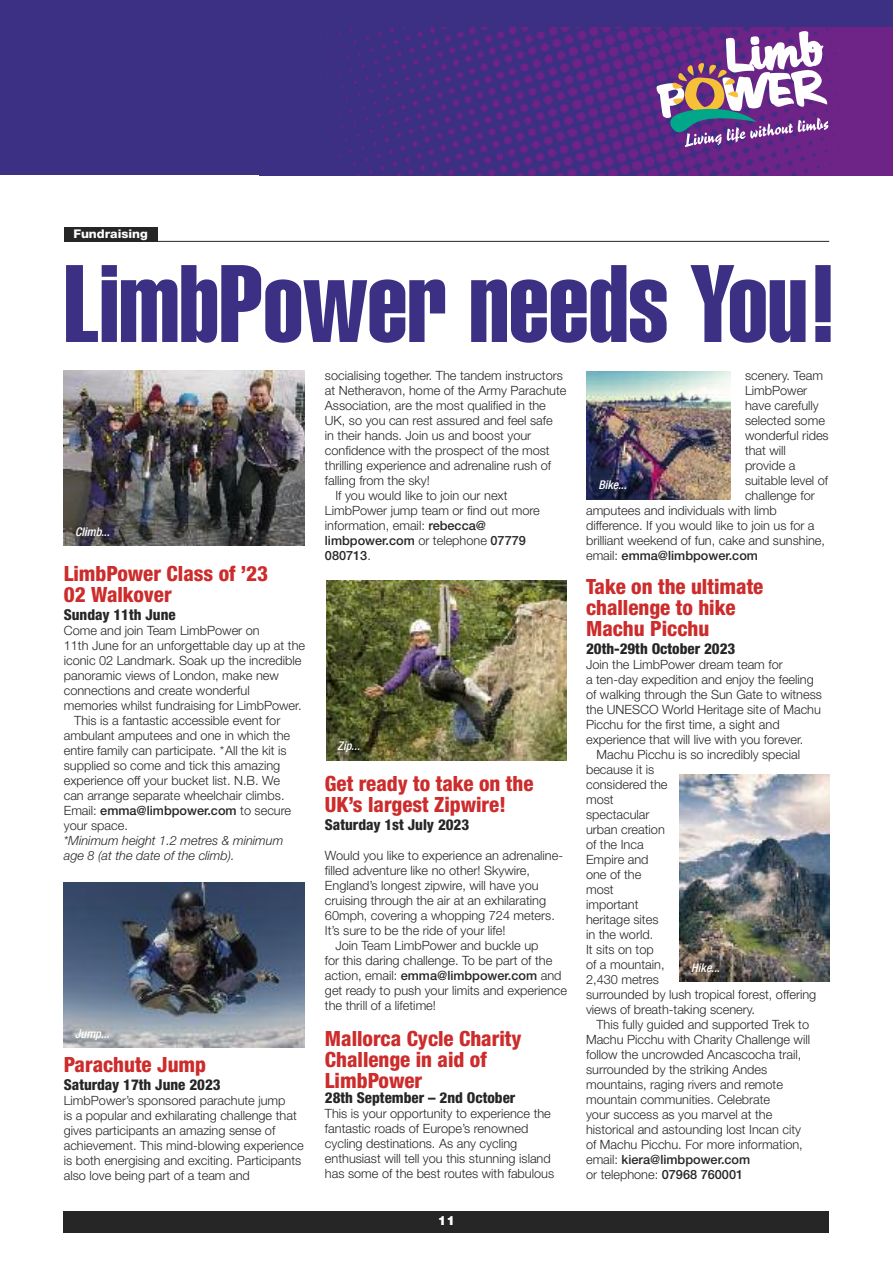
<style>
.page{position:relative;width:893px;height:1263px;background:#fff}
.page>*{position:absolute;margin:0;border:0;box-sizing:border-box;transform-origin:0 0}
.t1{font:108px "Helvetica Extra Compressed";color:#3b3084;scale:1.11 1}
.t2{font:800 condensed 21px/21px "Helvetica Neue";color:#cc2c2b}
.t3{font:800 condensed 15px "Helvetica Neue";color:#272627}
.t4{font:300 12.75px/15px "Helvetica Neue";color:#272627}
.t5{font:500 12.75px "Helvetica Neue";color:#272627}
.t6{font:italic 300 12.75px/15px "Helvetica Neue";color:#272627}
.t7{font:900 12.75px "Helvetica Neue";color:#fff}
.t8{font:italic 500 condensed 12px "Helvetica Neue";color:#fff}
.t9{font:800 12px "Helvetica Neue";color:#fff;scale:1.05 1}
.s1{font-weight:300}
.s2{font-weight:500}
</style>
<div class="page">
<div style="left:64px;top:1211px;width:765px;height:22px;background:#272627"></div>
<hr style="left:65px;top:241px;width:764px;height:1px;background:#272627">
<div style="left:64px;top:228px;width:93px;height:14px;background:#272627"></div>
<div style="left:0;top:0;width:893px;height:175px;background:#3b3084"></div>
<img style="left:315px;top:28px;width:578px;height:147px">
<svg style="left:656px;top:31px;width:173px;height:116px;background:#8e6ca0"></svg>
<img style="left:64px;top:370px;width:241px;height:176px">
<img style="left:587px;top:371px;width:143px;height:129px">
<img style="left:64px;top:882px;width:241px;height:165px">
<img style="left:326px;top:580px;width:241px;height:180px">
<img style="left:680px;top:775px;width:149px;height:207px">
<p class="t9" style="left:73px;top:227px;width:72px">Fundraising</p>
<h1 class="t1" style="left:64px;top:239px;width:699px">LimbPower needs You!</h1>
<p class="t8" style="left:75px;top:524px;width:36px">Climb...</p>
<h2 class="t2" style="left:64px;top:563px;width:206px">LimbPower Class of ’23<br>02 Walkover</h2>
<p class="t3" style="left:64px;top:605px;width:113px">Sunday 11th June</p>
<p class="t4" style="left:64px;top:623px;width:197px">Come and join Team LimbPower on</p>
<p class="t4" style="left:64px;top:638px;width:243px">11th June for an unforgettable day up at the</p>
<p class="t4" style="left:64px;top:653px;width:239px">iconic 02 Landmark. Soak up the incredible</p>
<p class="t4" style="left:64px;top:668px;width:217px">panoramic views of London, make new</p>
<p class="t4" style="left:64px;top:683px;width:187px">connections and create wonderful</p>
<p class="t4" style="left:64px;top:698px;width:239px">memories whilst fundraising for LimbPower.</p>
<p class="t4" style="left:74px;top:713px;width:208px">This is a fantastic accessible event for</p>
<p class="t4" style="left:64px;top:728px;width:228px">ambulant amputees and one in which the</p>
<p class="t4" style="left:64px;top:743px;width:224px">entire family can participate. *All the kit is</p>
<p class="t4" style="left:64px;top:758px;width:218px">supplied so come and tick this amazing</p>
<p class="t4" style="left:64px;top:773px;width:218px">experience off your bucket list. N.B. We</p>
<p class="t4" style="left:64px;top:788px;width:222px">can arrange separate wheelchair climbs.</p>
<p class="t5" style="left:64px;top:803px;width:229px"><span class="s1">Email:</span> emma@limbpower.com <span class="s1">to secure</span></p>
<p class="t4" style="left:64px;top:818px;width:66px">your space.</p>
<p class="t6" style="left:64px;top:833px;width:221px">*Minimum height 1.2 metres &amp; minimum age 8 (at the date of the climb).</p>
<p class="t8" style="left:75px;top:1026px;width:36px">Jump...</p>
<h2 class="t2" style="left:64px;top:1053px;width:144px">Parachute Jump</h2>
<p class="t3" style="left:64px;top:1075px;width:158px">Saturday 17th June 2023</p>
<p class="t4" style="left:64px;top:1092px;width:241px">LimbPower’s sponsored parachute jump<br>is a popular and exhilarating challenge that gives participants an amazing sense of achievement. This mind-blowing experience is both energising and exciting. Participants also love being part of a team and</p>
<p class="t4" style="left:325px;top:368px;width:239px">socialising together. The tandem instructors</p>
<p class="t4" style="left:325px;top:383px;width:243px">at Netheravon, home of the Army Parachute</p>
<p class="t4" style="left:325px;top:398px;width:222px">Association, are the most qualified in the</p>
<p class="t4" style="left:325px;top:413px;width:229px">UK, so you can rest assured and feel safe</p>
<p class="t4" style="left:325px;top:428px;width:208px">in their hands. Join us and boost your</p>
<p class="t4" style="left:325px;top:443px;width:226px">confidence with the prospect of the most</p>
<p class="t4" style="left:325px;top:458px;width:228px">thrilling experience and adrenaline rush of</p>
<p class="t4" style="left:325px;top:473px;width:106px">falling from the sky!</p>
<p class="t4" style="left:335px;top:488px;width:174px">If you would like to join our next</p>
<p class="t4" style="left:325px;top:503px;width:216px">LimbPower jump team or find out more</p>
<p class="t4" style="left:325px;top:518px;width:163px">information, email: <span class="s2">rebecca@</span></p>
<p class="t5" style="left:325px;top:533px;width:202px">limbpower.com <span class="s1">or telephone</span> 07779</p>
<p class="t5" style="left:325px;top:548px;width:48px">080713<span class="s1">.</span></p>
<p class="t8" style="left:337px;top:739px;width:24px">Zip...</p>
<h2 class="t2" style="left:325px;top:773px;width:210px">Get ready to take on the<br>UK’s largest Zipwire!</h2>
<p class="t3" style="left:325px;top:815px;width:146px">Saturday 1st July 2023</p>
<p class="t4" style="left:325px;top:848px;width:240px">Would you like to experience an adrenaline-</p>
<p class="t4" style="left:325px;top:863px;width:207px">filled adventure like no other! Skywire,</p>
<p class="t4" style="left:325px;top:878px;width:215px">England’s longest zipwire, will have you</p>
<p class="t4" style="left:325px;top:893px;width:223px">cruising through the air at an exhilarating</p>
<p class="t4" style="left:325px;top:908px;width:231px">60mph, covering a whopping 724 meters.</p>
<p class="t4" style="left:325px;top:923px;width:182px">It’s sure to be the ride of your life!</p>
<p class="t4" style="left:335px;top:938px;width:205px">Join Team LimbPower and buckle up</p>
<p class="t4" style="left:325px;top:953px;width:229px">for this daring challenge. To be part of the</p>
<p class="t5" style="left:325px;top:968px;width:238px"><span class="s1">action, email:</span> emma@limbpower.com <span class="s1">and</span></p>
<p class="t4" style="left:325px;top:983px;width:244px">get ready to push your limits and experience</p>
<p class="t4" style="left:325px;top:998px;width:113px">the thrill of a lifetime!</p>
<h2 class="t2" style="left:325px;top:1028px;width:198px">Mallorca Cycle Charity<br>Challenge in aid of<br>LimbPower</h2>
<p class="t3" style="left:325px;top:1088px;width:192px">28th September – 2nd October</p>
<p class="t4" style="left:325px;top:1106px;width:231px">This is your opportunity to experience the fantastic roads of Europe’s renowned cycling destinations. As any cycling enthusiast will tell you this stunning island has some of the best routes with fabulous</p>
<p class="t7" style="left:438px;top:1213px;width:19px">11</p>
<p class="t4" style="left:745px;top:368px;width:80px">scenery. Team</p>
<p class="t4" style="left:745px;top:383px;width:64px">LimbPower</p>
<p class="t4" style="left:745px;top:398px;width:75px">have carefully</p>
<p class="t4" style="left:745px;top:413px;width:81px">selected some</p>
<p class="t4" style="left:745px;top:428px;width:85px">wonderful rides</p>
<p class="t4" style="left:745px;top:443px;width:43px">that will</p>
<p class="t4" style="left:745px;top:458px;width:52px">provide a</p>
<p class="t4" style="left:745px;top:473px;width:85px">suitable level of</p>
<p class="t4" style="left:745px;top:488px;width:71px">challenge for</p>
<p class="t4" style="left:586px;top:503px;width:192px">amputees and individuals with limb</p>
<p class="t4" style="left:586px;top:518px;width:230px">difference. If you would like to join us for a</p>
<p class="t4" style="left:586px;top:533px;width:240px">brilliant weekend of fun, cake and sunshine,</p>
<p class="t5" style="left:586px;top:548px;width:173px"><span class="s1">email:</span> emma@limbpower.com</p>
<h2 class="t2" style="left:586px;top:576px;width:179px">Take on the ultimate challenge to hike<br>Machu Picchu</h2>
<p class="t3" style="left:586px;top:639px;width:151px">20th-29th October 2023</p>
<p class="t4" style="left:586px;top:657px;width:198px">Join the LimbPower dream team for</p>
<p class="t4" style="left:586px;top:672px;width:229px">a ten-day expedition and enjoy the feeling</p>
<p class="t4" style="left:586px;top:687px;width:237px">of walking through the Sun Gate to witness</p>
<p class="t4" style="left:586px;top:702px;width:236px">the UNESCO World Heritage site of Machu</p>
<p class="t4" style="left:586px;top:717px;width:195px">Picchu for the first time, a sight and</p>
<p class="t4" style="left:586px;top:732px;width:219px">experience that will live with you forever.</p>
<p class="t4" style="left:597px;top:747px;width:205px">Machu Picchu is so incredibly special</p>
<p class="t4" style="left:586px;top:762px;width:70px">because it is</p>
<p class="t4" style="left:586px;top:777px;width:83px">considered the</p>
<p class="t4" style="left:586px;top:792px;width:29px">most</p>
<p class="t4" style="left:586px;top:807px;width:65px">spectacular</p>
<p class="t4" style="left:586px;top:822px;width:80px">urban creation</p>
<p class="t4" style="left:586px;top:837px;width:59px">of the Inca</p>
<p class="t4" style="left:586px;top:852px;width:64px">Empire and</p>
<p class="t4" style="left:586px;top:867px;width:57px">one of the</p>
<p class="t4" style="left:586px;top:882px;width:29px">most</p>
<p class="t4" style="left:586px;top:897px;width:54px">important</p>
<p class="t4" style="left:586px;top:912px;width:74px">heritage sites</p>
<p class="t4" style="left:586px;top:927px;width:69px">in the world.</p>
<p class="t4" style="left:586px;top:942px;width:69px">It sits on top</p>
<p class="t4" style="left:586px;top:957px;width:80px">of a mountain,</p>
<p class="t4" style="left:586px;top:972px;width:74px">2,430 metres</p>
<p class="t4" style="left:586px;top:987px;width:232px">surrounded by lush tropical forest, offering</p>
<p class="t4" style="left:586px;top:1002px;width:171px">views of breath-taking scenery.</p>
<p class="t4" style="left:597px;top:1017px;width:214px">This fully guided and supported Trek to</p>
<p class="t4" style="left:586px;top:1032px;width:226px">Machu Picchu with Charity Challenge will</p>
<p class="t4" style="left:586px;top:1047px;width:217px">follow the uncrowded Ancascocha trail,</p>
<p class="t4" style="left:586px;top:1062px;width:183px">surrounded by the striking Andes</p>
<p class="t4" style="left:586px;top:1077px;width:198px">mountains, raging rivers and remote</p>
<p class="t4" style="left:586px;top:1092px;width:186px">mountain communities. Celebrate</p>
<p class="t4" style="left:586px;top:1107px;width:188px">your success as you marvel at the</p>
<p class="t4" style="left:586px;top:1122px;width:217px">historical and astounding lost Incan city</p>
<p class="t4" style="left:586px;top:1137px;width:218px">of Machu Picchu. For more information,</p>
<p class="t5" style="left:586px;top:1152px;width:166px"><span class="s1">email:</span> kiera@limbpower.com</p>
<p class="t4" style="left:586px;top:1167px;width:159px">or telephone: <span class="s2">07968 760001</span></p>
<p class="t8" style="left:598px;top:477px;width:30px">Bike...</p>
<p class="t8" style="left:691px;top:961px;width:30px">Hike...</p>
</div>
